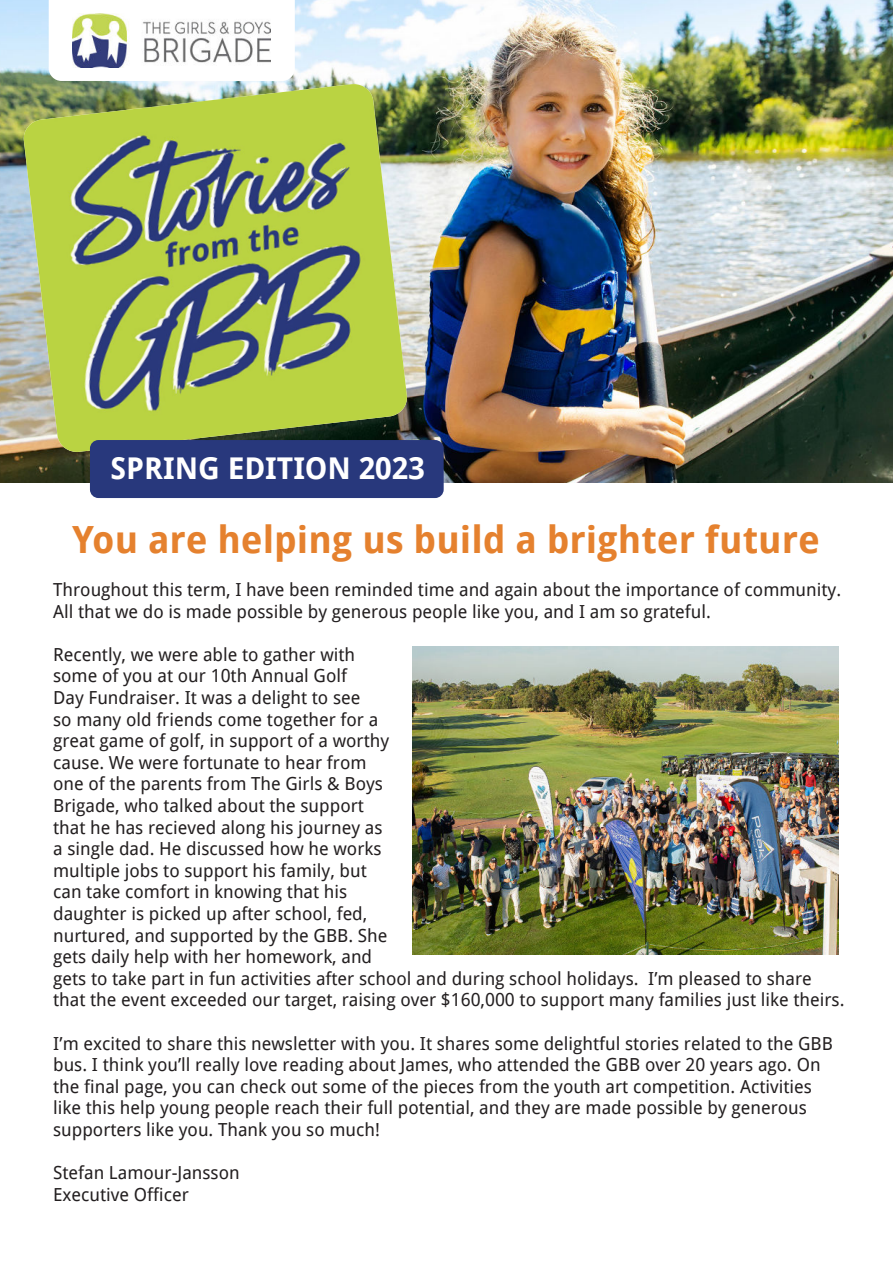
<style>
.page{position:relative;width:893px;height:1263px;background:#fff}
.page>*{position:absolute;margin:0;border:0;box-sizing:border-box;transform-origin:0 0}
.t1{font:700 37.5px "Droid Sans";color:#e5812e}
.t2{font:700 30px "Droid Sans";color:#fff}
.t3{font:18px/21.6px "Droid Sans";color:#231f20}
</style>
<div class="page">
<img style="left:0;top:0;width:893px;height:482px">
<img style="left:23px;top:84px;width:385px;height:369px">
<div style="left:90px;top:440px;width:354px;height:58px;background:#28387c;border-radius:9px"></div>
<svg style="left:49px;top:0;width:246px;height:81px"></svg>
<img style="left:73px;top:13px;width:198px;height:54px">
<img style="left:412px;top:646px;width:427px;height:308px">
<h2 class="t2" style="left:110px;top:456px;width:316px">SPRING EDITION 2023</h2>
<h1 class="t1" style="left:72px;top:524px;width:749px">You are helping us build a brighter future</h1>
<p class="t3" style="left:53px;top:580px;width:790px">Throughout this term, I have been reminded time and again about the importance of community.<br>All that we do is made possible by generous people like you, and I am so grateful.</p>
<p class="t3" style="left:53px;top:645px;width:793px">Recently, we were able to gather with<br>some of you at our 10th Annual Golf<br>Day Fundraiser. It was a delight to see<br>so many old friends come together for a<br>great game of golf, in support of a worthy<br>cause. We were fortunate to hear from<br>one of the parents from The Girls &amp; Boys<br>Brigade, who talked about the support<br>that he has recieved along his journey as<br>a single dad. He discussed how he works<br>multiple jobs to support his family, but<br>can take comfort in knowing that his<br>daughter is picked up after school, fed,<br>nurtured, and supported by the GBB. She<br>gets daily help with her homework, and<br>gets to take part in fun activities after school and during school holidays. I’m pleased to share that the event exceeded our target, raising over $160,000 to support many families just like theirs.</p>
<p class="t3" style="left:53px;top:1034px;width:781px">I’m excited to share this newsletter with you. It shares some delightful stories related to the GBB bus. I think you’ll really love reading about James, who attended the GBB over 20 years ago. On the final page, you can check out some of the pieces from the youth art competition. Activities like this help young people reach their full potential, and they are made possible by generous supporters like you. Thank you so much!</p>
<p class="t3" style="left:53px;top:1164px;width:188px">Stefan Lamour-Jansson<br>Executive Officer</p>
</div>
